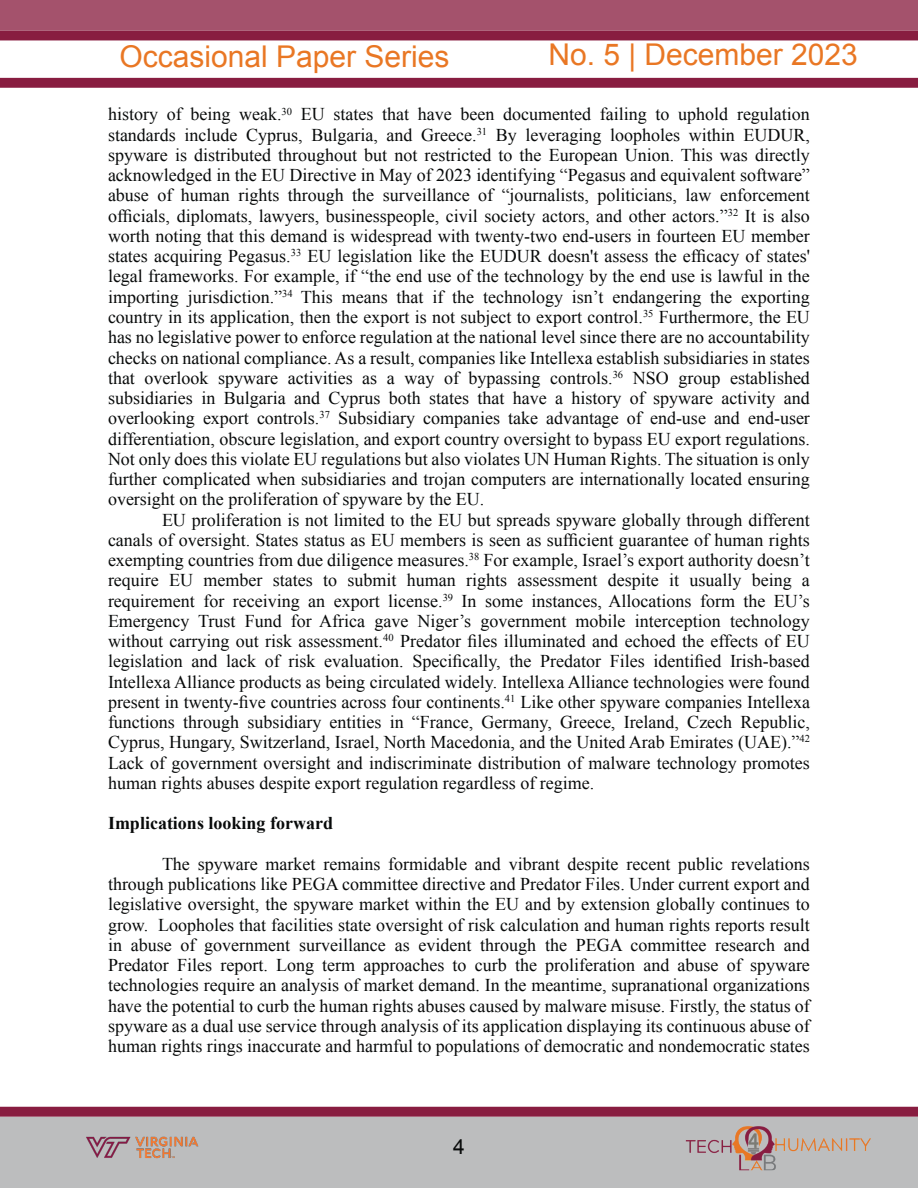
<style>
.page{position:relative;width:918px;height:1188px;background:#fff}
.page>*{position:absolute;margin:0;border:0;box-sizing:border-box;transform-origin:0 0}
.t1{font:30px "Arial";color:#e97724}
.t2{font:21px "Arial";color:#080a0a}
.t3{font:18px/20.2px "Times New Roman";color:#080a0a;text-align:justify}
.t4{font:700 18px "Times New Roman";color:#080a0a}
</style>
<div class="page">
<div style="left:0;top:0;width:918px;height:31px;background:#a4526c"></div>
<div style="left:0;top:31px;width:918px;height:9px;background:#881d40"></div>
<div style="left:0;top:78px;width:918px;height:10px;background:#881d40"></div>
<div style="left:0;top:1117px;width:918px;height:71px;background:#bcbdbe"></div>
<div style="left:0;top:1107px;width:918px;height:10px;background:#881d40"></div>
<img style="left:65px;top:1116px;width:155px;height:43px">
<img style="left:686px;top:1126px;width:185px;height:44px">
<h1 class="t1" style="left:119px;top:40px;width:332px">Occasional Paper Series</h1>
<h1 class="t1" style="left:548px;top:37px;width:311px">No. 5 | December 2023</h1>
<p class="t3" style="left:108px;top:104px;width:703px">history of being weak.<sup>30</sup> EU states that have been documented failing to uphold regulation standards include Cyprus, Bulgaria, and Greece.<sup>31</sup> By leveraging loopholes within EUDUR, spyware is distributed throughout but not restricted to the European Union. This was directly acknowledged in the EU Directive in May of 2023 identifying “Pegasus and equivalent software” abuse of human rights through the surveillance of “journalists, politicians, law enforcement officials, diplomats, lawyers, businesspeople, civil society actors, and other actors.”<sup>32</sup> It is also worth noting that this demand is widespread with twenty-two end-users in fourteen EU member states acquiring Pegasus.<sup>33</sup> EU legislation like the EUDUR doesn't assess the efficacy of states' legal frameworks. For example, if “the end use of the technology by the end use is lawful in the importing jurisdiction.”<sup>34</sup> This means that if the technology isn’t endangering the exporting country in its application, then the export is not subject to export control.<sup>35</sup> Furthermore, the EU has no legislative power to enforce regulation at the national level since there are no accountability checks on national compliance. As a result, companies like Intellexa establish subsidiaries in states that overlook spyware activities as a way of bypassing controls.<sup>36</sup> NSO group established subsidiaries in Bulgaria and Cyprus both states that have a history of spyware activity and overlooking export controls.<sup>37</sup> Subsidiary companies take advantage of end-use and end-user differentiation, obscure legislation, and export country oversight to bypass EU export regulations.<br>Not only does this violate EU regulations but also violates UN Human Rights. The situation is only further complicated when subsidiaries and trojan computers are internationally located ensuring oversight on the proliferation of spyware by the EU.</p>
<p class="t3" style="left:108px;top:509px;width:703px;text-indent:54px">EU proliferation is not limited to the EU but spreads spyware globally through different canals of oversight. States status as EU members is seen as sufficient guarantee of human rights exempting countries from due diligence measures.<sup>38</sup> For example, Israel’s export authority doesn’t require EU member states to submit human rights assessment despite it usually being a requirement for receiving an export license.<sup>39</sup> In some instances, Allocations form the EU’s Emergency Trust Fund for Africa gave Niger’s government mobile interception technology without carrying out risk assessment.<sup>40</sup> Predator files illuminated and echoed the effects of EU legislation and lack of risk evaluation. Specifically, the Predator Files identified Irish-based Intellexa Alliance products as being circulated widely. Intellexa Alliance technologies were found present in twenty-five countries across four continents.<sup>41</sup> Like other spyware companies Intellexa functions through subsidiary entities in “France, Germany, Greece, Ireland, Czech Republic, Cyprus, Hungary, Switzerland, Israel, North Macedonia, and the United Arab Emirates (UAE).”<sup>42<br></sup>Lack of government oversight and indiscriminate distribution of malware technology promotes human rights abuses despite export regulation regardless of regime.</p>
<p class="t4" style="left:108px;top:813px;width:227px">Implications looking forward</p>
<p class="t3" style="left:108px;top:854px;width:703px;text-indent:54px">The spyware market remains formidable and vibrant despite recent public revelations through publications like PEGA committee directive and Predator Files. Under current export and legislative oversight, the spyware market within the EU and by extension globally continues to grow. Loopholes that facilities state oversight of risk calculation and human rights reports result in abuse of government surveillance as evident through the PEGA committee research and Predator Files report. Long term approaches to curb the proliferation and abuse of spyware technologies require an analysis of market demand. In the meantime, supranational organizations have the potential to curb the human rights abuses caused by malware misuse. Firstly, the status of spyware as a dual use service through analysis of its application displaying its continuous abuse of human rights rings inaccurate and harmful to populations of democratic and nondemocratic states</p>
<p class="t2" style="left:453px;top:1135px;width:13px">4</p>
</div>
